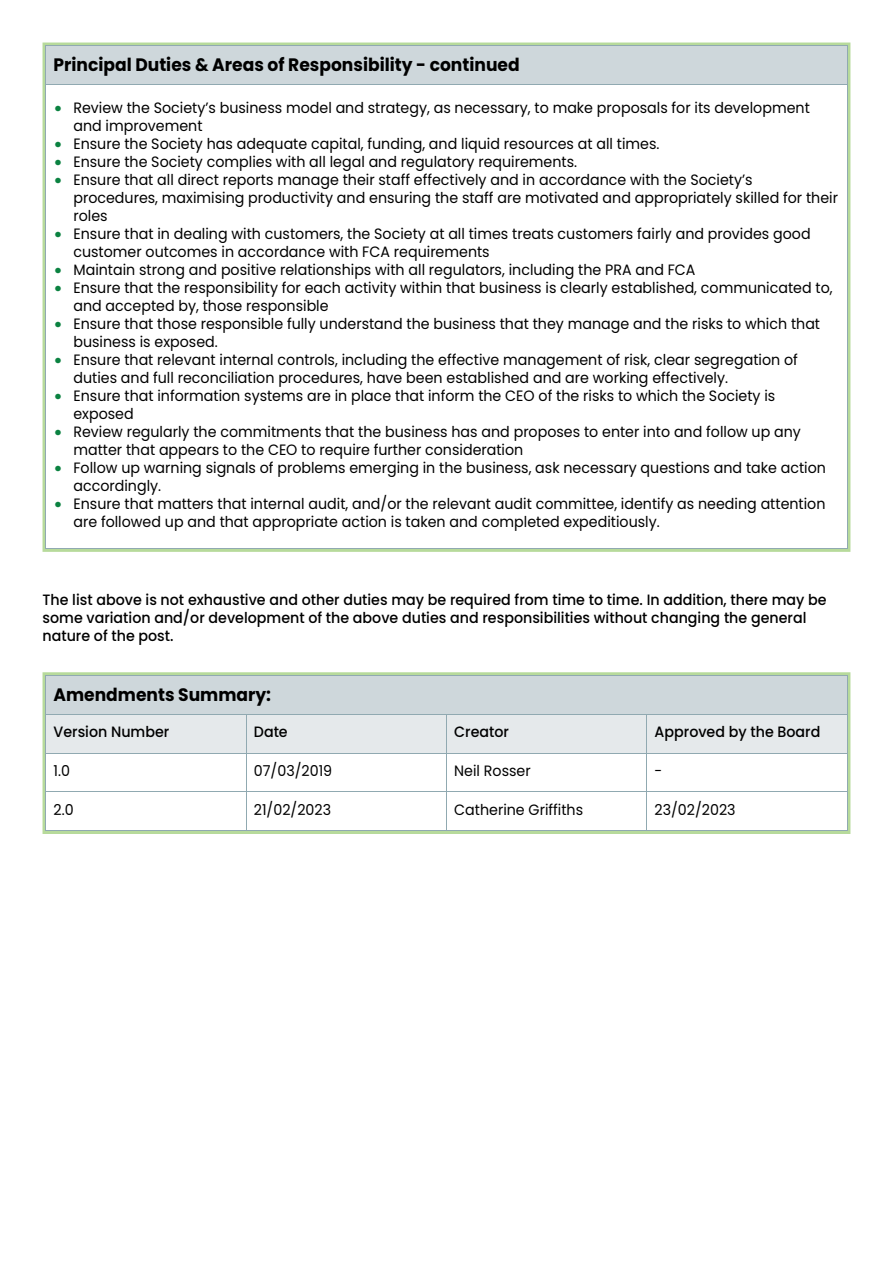
<style>
.page{position:relative;width:893px;height:1263px;background:#fff}
.page>*{position:absolute;margin:0;border:0;box-sizing:border-box;transform-origin:0 0}
.t1{font:700 18px "Poppins";color:#000;scale:.95 1}
.t2{font:15px/18px "Poppins";color:#000;scale:.95 1}
.t3{font:500 15px/18px "Poppins";color:#000;scale:.95 1}
.s1{font-size:22.5px;color:#0b8241}
</style>
<div class="page">
<div style="left:46px;top:46px;width:801px;height:39px;background:#ced7db"></div>
<hr style="left:46px;top:46px;width:1px;height:503px;background:#90a9b1">
<hr style="left:847px;top:46px;width:1px;height:503px;background:#90a9b1">
<hr style="left:46px;top:46px;width:801px;height:1px;background:#90a9b1">
<hr style="left:46px;top:84px;width:801px;height:1px;background:#90a9b1">
<hr style="left:46px;top:548px;width:801px;height:1px;background:#90a9b1">
<svg style="left:43px;top:672px;width:807px;height:162px;background:#b8da9f"></svg>
<div style="left:46px;top:675px;width:801px;height:39px;background:#ced7db"></div>
<div style="left:46px;top:714px;width:200px;height:39px;background:#e5e9eb"></div>
<div style="left:246px;top:714px;width:200px;height:39px;background:#e5e9eb"></div>
<div style="left:446px;top:714px;width:201px;height:39px;background:#e5e9eb"></div>
<div style="left:647px;top:714px;width:200px;height:39px;background:#e5e9eb"></div>
<div style="left:46px;top:753px;width:200px;height:39px;background:#fff"></div>
<div style="left:246px;top:753px;width:200px;height:39px;background:#fff"></div>
<div style="left:446px;top:753px;width:201px;height:39px;background:#fff"></div>
<div style="left:647px;top:753px;width:200px;height:39px;background:#fff"></div>
<div style="left:46px;top:792px;width:200px;height:39px;background:#fff"></div>
<div style="left:246px;top:792px;width:200px;height:39px;background:#fff"></div>
<div style="left:446px;top:792px;width:201px;height:39px;background:#fff"></div>
<div style="left:647px;top:792px;width:200px;height:39px;background:#fff"></div>
<hr style="left:46px;top:675px;width:1px;height:156px;background:#90a9b1">
<hr style="left:246px;top:714px;width:1px;height:117px;background:#90a9b1">
<hr style="left:446px;top:714px;width:1px;height:117px;background:#90a9b1">
<hr style="left:647px;top:714px;width:1px;height:117px;background:#90a9b1">
<hr style="left:847px;top:675px;width:1px;height:156px;background:#90a9b1">
<hr style="left:46px;top:675px;width:801px;height:1px;background:#90a9b1">
<hr style="left:46px;top:714px;width:801px;height:1px;background:#90a9b1">
<hr style="left:46px;top:753px;width:801px;height:1px;background:#90a9b1">
<hr style="left:46px;top:792px;width:801px;height:1px;background:#90a9b1">
<hr style="left:46px;top:830px;width:801px;height:1px;background:#90a9b1">
<p class="t1" style="left:54px;top:58px;width:492px">Principal Duties &amp; Areas of Responsibility - continued</p>
<p class="t2" style="left:73px;top:100px;width:777px;text-indent:-20px"><span class="s1">•</span> Review the Society’s business model and strategy, as necessary, to make proposals for its development and improvement</p>
<p class="t2" style="left:54px;top:136px;width:639px"><span class="s1">•</span> Ensure the Society has adequate capital, funding, and liquid resources at all times.</p>
<p class="t2" style="left:54px;top:154px;width:553px"><span class="s1">•</span> Ensure the Society complies with all legal and regulatory requirements.</p>
<p class="t2" style="left:73px;top:172px;width:806px;text-indent:-20px"><span class="s1">•</span> Ensure that all direct reports manage their staff effectively and in accordance with the Society’s procedures, maximising productivity and ensuring the staff are motivated and appropriately skilled for their roles</p>
<p class="t2" style="left:73px;top:226px;width:778px;text-indent:-20px"><span class="s1">•</span> Ensure that in dealing with customers, the Society at all times treats customers fairly and provides good customer outcomes in accordance with FCA requirements</p>
<p class="t2" style="left:54px;top:262px;width:677px"><span class="s1">•</span> Maintain strong and positive relationships with all regulators, including the PRA and FCA</p>
<p class="t2" style="left:73px;top:280px;width:801px;text-indent:-20px"><span class="s1">•</span> Ensure that the responsibility for each activity within that business is clearly established, communicated to, and accepted by, those responsible</p>
<p class="t2" style="left:73px;top:316px;width:787px;text-indent:-20px"><span class="s1">•</span> Ensure that those responsible fully understand the business that they manage and the risks to which that business is exposed.</p>
<p class="t2" style="left:73px;top:352px;width:764px;text-indent:-20px"><span class="s1">•</span> Ensure that relevant internal controls, including the effective management of risk, clear segregation of duties and full reconciliation procedures, have been established and are working effectively.</p>
<p class="t2" style="left:73px;top:388px;width:740px;text-indent:-20px"><span class="s1">•</span> Ensure that information systems are in place that inform the CEO of the risks to which the Society is exposed</p>
<p class="t2" style="left:73px;top:424px;width:767px;text-indent:-20px"><span class="s1">•</span> Review regularly the commitments that the business has and proposes to enter into and follow up any matter that appears to the CEO to require further consideration</p>
<p class="t2" style="left:73px;top:460px;width:794px;text-indent:-20px"><span class="s1">•</span> Follow up warning signals of problems emerging in the business, ask necessary questions and take action accordingly.</p>
<p class="t2" style="left:73px;top:496px;width:793px;text-indent:-20px"><span class="s1">•</span> Ensure that matters that internal audit, and/or the relevant audit committee, identify as needing attention are followed up and that appropriate action is taken and completed expeditiously.</p>
<p class="t3" style="left:43px;top:592px;width:827px">The list above is not exhaustive and other duties may be required from time to time. In addition, there may be some variation and/or development of the above duties and responsibilities without changing the general nature of the post.</p>
<p class="t1" style="left:54px;top:688px;width:230px">Amendments Summary:</p>
<p class="t3" style="left:54px;top:725px;width:123px">Version Number</p>
<p class="t3" style="left:254px;top:725px;width:37px">Date</p>
<p class="t3" style="left:454px;top:725px;width:59px">Creator</p>
<p class="t3" style="left:655px;top:725px;width:176px">Approved by the Board</p>
<p class="t2" style="left:54px;top:764px;width:19px">1.0</p>
<p class="t2" style="left:254px;top:764px;width:84px">07/03/2019</p>
<p class="t2" style="left:454px;top:764px;width:82px">Neil Rosser</p>
<p class="t2" style="left:655px;top:764px;width:10px">-</p>
<p class="t2" style="left:54px;top:802px;width:23px">2.0</p>
<p class="t2" style="left:254px;top:802px;width:83px">21/02/2023</p>
<p class="t2" style="left:454px;top:802px;width:137px">Catherine Griffiths</p>
<p class="t2" style="left:655px;top:802px;width:87px">23/02/2023</p>
</div>
